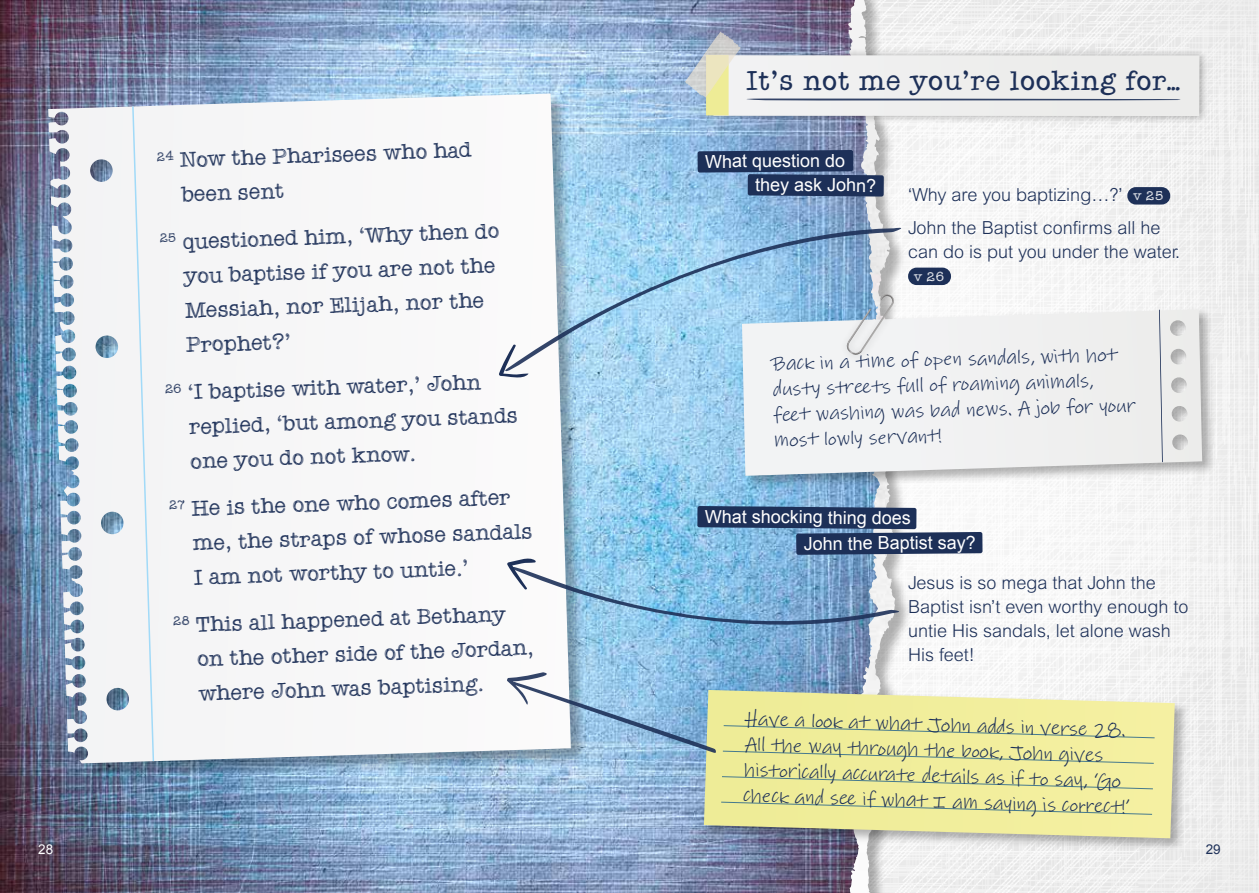
<style>
.page{position:relative;width:1259px;height:893px;background:#fff}
.page>*{position:absolute;margin:0;border:0;box-sizing:border-box;transform-origin:0 0}
.t1{font:28.5px "Quattro Tempi Solid";letter-spacing:.03em;color:#1d3058}
.t2{font:22.5px/34.5px "Quattro Tempi";color:#1d3058}
.t3{font:20.25px/25.2px "Lindsey Pro";color:#1d3058}
.t4{font:300 18px/24px "Arial MT Std";color:#1d3058}
.t5{font:18px/25.8px "Arial";letter-spacing:-.01em;color:#fff}
.t6{font:13.5px "Quattro Tempi";color:#fff}
.t7{font:13.5px "Arial";color:#fff}
.t8{font:13.5px "Arial";color:#1d3058}
.s1{font-family:"Quattro Tempi";font-weight:400;font-size:13.5px;color:#fff}
</style>
<div class="page">
<img style="left:911px;top:0;width:348px;height:893px">
<img style="left:878px;top:0;width:17px;height:893px">
<img style="left:0;top:0;width:878px;height:893px">
<div style="left:50px;top:95px;width:538px;height:685px;background:#000;opacity:.3"></div>
<img style="left:48px;top:109px;width:27px;height:243px">
<svg style="left:131px;top:105px;width:24px;height:658px"></svg>
<div style="left:700px;top:47px;width:509px;height:78px;background:#000;opacity:.3"></div>
<div style="left:713px;top:55px;width:486px;height:61px;background:#edeeed"></div>
<div style="left:706px;top:55px;width:22px;height:60px;background:#eeec96"></div>
<svg style="left:685px;top:31px;width:496px;height:70px"></svg>
<svg style="left:697px;top:150px;width:187px;height:47px;background:#42587d"></svg>
<div style="left:1127px;top:187px;width:43px;height:18px;background:#1d3058;border-radius:9px"></div>
<div style="left:908px;top:268px;width:43px;height:17px;background:#1d3058;border-radius:9px"></div>
<div style="left:740px;top:307px;width:476px;height:183px;background:#000;opacity:.3"></div>
<svg style="left:742px;top:309px;width:460px;height:167px"></svg>
<svg style="left:1159px;top:310px;width:3px;height:152px"></svg>
<div style="left:702px;top:688px;width:487px;height:164px;background:#000;opacity:.3"></div>
<svg style="left:704px;top:690px;width:470px;height:148px;background:#e3e19d"></svg>
<svg style="left:721px;top:776px;width:432px;height:14px;background:#e4e59a"></svg>
<svg style="left:720px;top:801px;width:432px;height:14px;background:#e4e59a"></svg>
<svg style="left:507px;top:672px;width:648px;height:92px"></svg>
<svg style="left:502px;top:225px;width:401px;height:151px"></svg>
<svg style="left:498px;top:344px;width:31px;height:36px"></svg>
<svg style="left:507px;top:506px;width:475px;height:144px"></svg>
<p class="t2" style="left:180px;top:142px;width:293px;text-indent:-23px;rotate:-2deg"><sup>24</sup> Now the Pharisees who had been sent</p>
<p class="t2" style="left:182px;top:224px;width:318px;text-indent:-23px;rotate:-2deg"><sup>25</sup> questioned him, ‘Why then do you baptise if you are not the<br>Messiah, nor Elijah, nor the<br>Prophet?’</p>
<p class="t2" style="left:187px;top:375px;width:330px;text-indent:-23px;rotate:-2deg"><sup>26</sup> ‘I baptise with water,’ John replied, ‘but among you stands one you do not know.</p>
<p class="t2" style="left:191px;top:491px;width:341px;text-indent:-23px;rotate:-2deg"><sup>27</sup> He is the one who comes after me, the straps of whose sandals<br>I am not worthy to untie.’</p>
<p class="t2" style="left:195px;top:607px;width:338px;text-indent:-23px;rotate:-2deg"><sup>28</sup> This all happened at Bethany on the other side of the Jordan, where John was baptising.</p>
<p class="t1" style="left:746px;top:64px;width:436px">It’s not me you’re looking for…</p>
<p class="t5" style="left:705px;top:148px;width:142px">What question do</p>
<p class="t5" style="left:755px;top:172px;width:123px">they ask John?</p>
<p class="t4" style="left:908px;top:179px;width:257px;line-height:32.5px">‘Why are you baptizing…?’ <span class="s1">v 25<br></span>John the Baptist confirms all he</p>
<p class="t4" style="left:908px;top:239px;width:273px">can do is put you under the water.</p>
<p class="t6" style="left:914px;top:268px;width:32px">v 26</p>
<p class="t3" style="left:771px;top:352px;width:364px;rotate:-2deg">Back in a time of open sandals, with hot dusty stree ts full of roaming animals,<br>fee t washing was bad news. A job for your most lowly servant!</p>
<p class="t5" style="left:803px;top:504px;width:174px;text-indent:-99px">What shocking thing does<br>John the Baptist say?</p>
<p class="t4" style="left:908px;top:571px;width:282px">Jesus is so mega that John the<br>Baptist isn’t even worthy enough to untie His sandals, let alone wash<br>His feet!</p>
<p class="t3" style="left:746px;top:705px;width:389px;rotate:2deg">Have a loo k at what John add s in verse 28.<br>All the way through the boo k, John gives historicall y accurate details as if to say, ‘Go check and see if what I am saying is corr ect!’</p>
<p class="t7" style="left:38px;top:841px;width:17px">28</p>
<p class="t8" style="left:1205px;top:841px;width:17px">29</p>
</div>
